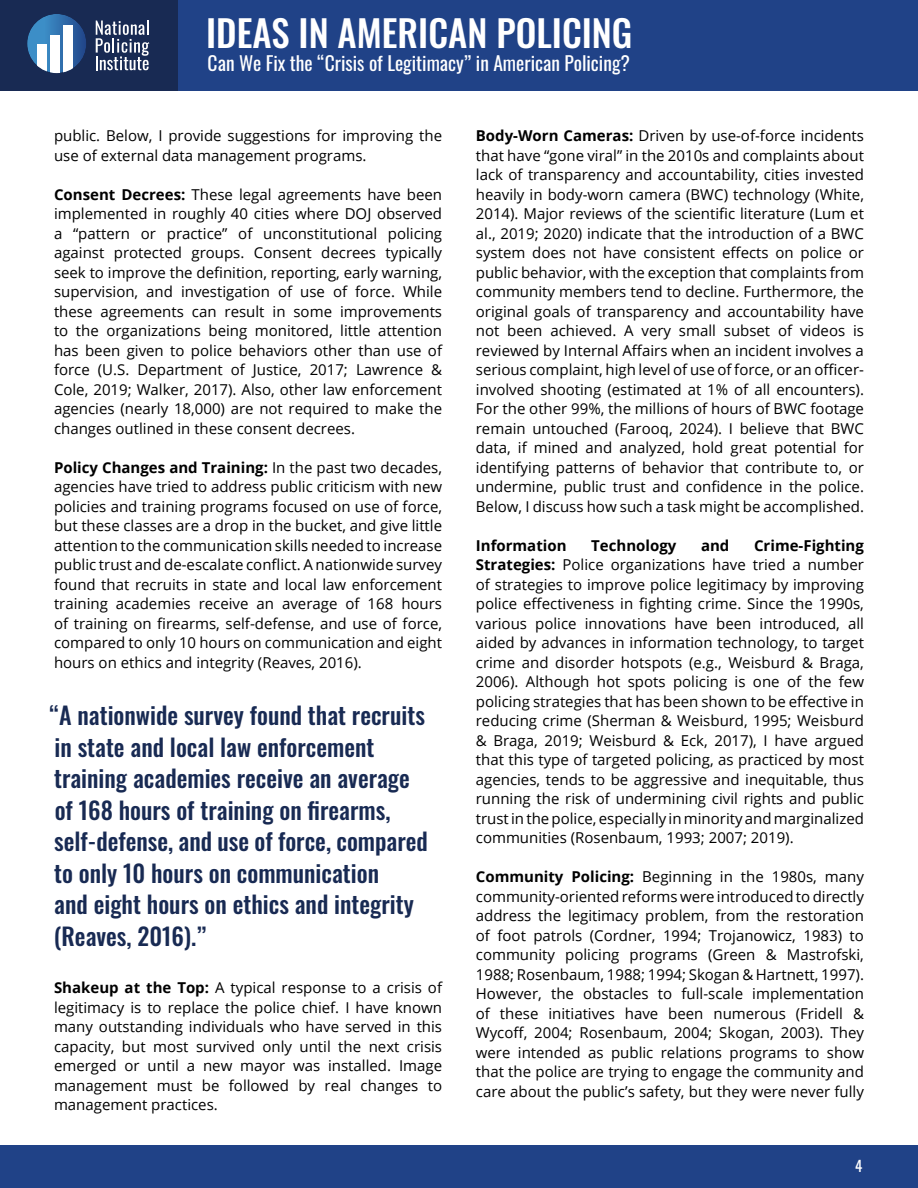
<style>
.page{position:relative;width:918px;height:1188px;background:#fff}
.page>*{position:absolute;margin:0;border:0;box-sizing:border-box;transform-origin:0 0}
.t1{font:500 36.75px "Oswald";color:#fff}
.t2{font:500 24px/31.5px "Oswald";color:#182a53}
.t3{font:19.5px "Oswald";color:#fff}
.t4{font:15px/19.5px "Open Sans";color:#000;text-align:justify}
.t5{font:700 15px "Open Sans";color:#000}
.t6{font:15px "Oswald";color:#fff}
.s1{font-weight:700}
</style>
<div class="page">
<div style="left:0;top:1145px;width:918px;height:43px;background:#204287"></div>
<div style="left:178px;top:0;width:740px;height:91px;background:#204287"></div>
<div style="left:0;top:0;width:178px;height:91px;background:#182a53"></div>
<svg style="left:96px;top:21px;width:53px;height:49px"></svg>
<svg style="left:27px;top:14px;width:59px;height:59px;background:#3e7cb4"></svg>
<div style="left:38px;top:44px;width:9px;height:29px;background:#fff"></div>
<div style="left:51px;top:35px;width:9px;height:38px;background:#fff"></div>
<div style="left:64px;top:25px;width:9px;height:48px;background:#fff"></div>
<h1 class="t1" style="left:206px;top:13px;width:428px">IDEAS IN AMERICAN POLICING</h1>
<h3 class="t3" style="left:208px;top:46px;width:424px">Can We Fix the “Crisis of Legitimacy” in American Policing?</h3>
<p class="t4" style="left:54px;top:125px;width:390px">public. Below, I provide suggestions for improving the use of external data management programs.</p>
<p class="t4" style="left:54px;top:184px;width:390px"><span class="s1">Consent Decrees:</span> These legal agreements have been implemented in roughly 40 cities where DOJ observed a “pattern or practice” of unconstitutional policing against protected groups. Consent decrees typically seek to improve the definition, reporting, early warning, supervision, and investigation of use of force. While these agreements can result in some improvements to the organizations being monitored, little attention has been given to police behaviors other than use of force (U.S. Department of Justice, 2017; Lawrence &amp; Cole, 2019; Walker, 2017). Also, other law enforcement agencies (nearly 18,000) are not required to make the changes outlined in these consent decrees.</p>
<p class="t4" style="left:54px;top:457px;width:390px"><span class="s1">Policy Changes and Training:</span> In the past two decades, agencies have tried to address public criticism with new policies and training programs focused on use of force, but these classes are a drop in the bucket, and give little attention to the communication skills needed to increase public trust and de-escalate conflict. A nationwide survey found that recruits in state and local law enforcement training academies receive an average of 168 hours of training on firearms, self-defense, and use of force, compared to only 10 hours on communication and eight hours on ethics and integrity (Reaves, 2016).</p>
<p class="t2" style="left:49px;top:701px;width:380px">“A nationwide survey found that recruits in state and local law enforcement training academies receive an average of 168 hours of training on firearms, self-defense, and use of force, compared to only 10 hours on communication<br>and eight hours on ethics and integrity (Reaves, 2016).”</p>
<p class="t4" style="left:54px;top:978px;width:390px"><span class="s1">Shakeup at the Top:</span> A typical response to a crisis of legitimacy is to replace the police chief. I have known many outstanding individuals who have served in this capacity, but most survived only until the next crisis emerged or until a new mayor was installed. Image management must be followed by real changes to management practices.</p>
<p class="t4" style="left:476px;top:125px;width:390px"><span class="s1">Body-Worn Cameras:</span> Driven by use-of-force incidents that have “gone viral” in the 2010s and complaints about lack of transparency and accountability, cities invested heavily in body-worn camera (BWC) technology (White, 2014). Major reviews of the scientific literature (Lum et al., 2019; 2020) indicate that the introduction of a BWC system does not have consistent effects on police or public behavior, with the exception that complaints from community members tend to decline. Furthermore, the original goals of transparency and accountability have not been achieved. A very small subset of videos is reviewed by Internal Affairs when an incident involves a serious complaint, high level of use of force, or an officer&shy;involved shooting (estimated at 1% of all encounters).<br>For the other 99%, the millions of hours of BWC footage remain untouched (Farooq, 2024). I believe that BWC data, if mined and analyzed, hold great potential for identifying patterns of behavior that contribute to, or undermine, public trust and confidence in the police.<br>Below, I discuss how such a task might be accomplished.</p>
<p class="t5" style="left:476px;top:535px;width:92px">Information</p>
<p class="t5" style="left:591px;top:535px;width:87px">Technology</p>
<p class="t5" style="left:701px;top:535px;width:30px">and</p>
<p class="t4" style="left:476px;top:535px;width:390px;text-indent:278px"><span class="s1">Crime-‑Fighting Strategies:</span> Police organizations have tried a number of strategies to improve police legitimacy by improving police effectiveness in fighting crime. Since the 1990s, various police innovations have been introduced, all aided by advances in information technology, to target crime and disorder hotspots (e.g., Weisburd &amp; Braga, 2006). Although hot spots policing is one of the few policing strategies that has been shown to be effective in reducing crime (Sherman &amp; Weisburd, 1995; Weisburd &amp; Braga, 2019; Weisburd &amp; Eck, 2017), I have argued that this type of targeted policing, as practiced by most agencies, tends to be aggressive and inequitable, thus running the risk of undermining civil rights and public trust in the police, especially in minority and marginalized communities (Rosenbaum, 1993; 2007; 2019).</p>
<p class="t4" style="left:476px;top:866px;width:390px"><span class="s1">Community Policing:</span> Beginning in the 1980s, many community-oriented reforms were introduced to directly address the legitimacy problem, from the restoration of foot patrols (Cordner, 1994; Trojanowicz, 1983) to community policing programs (Green &amp; Mastrofski, 1988; Rosenbaum, 1988; 1994; Skogan &amp; Hartnett, 1997).<br>However, the obstacles to full-scale implementation of these initiatives have been numerous (Fridell &amp; Wycoff, 2004; Rosenbaum, 2004; Skogan, 2003). They were intended as public relations programs to show that the police are trying to engage the community and care about the public’s safety, but they were never fully</p>
<p class="t6" style="left:855px;top:1152px;width:9px">4</p>
</div>
